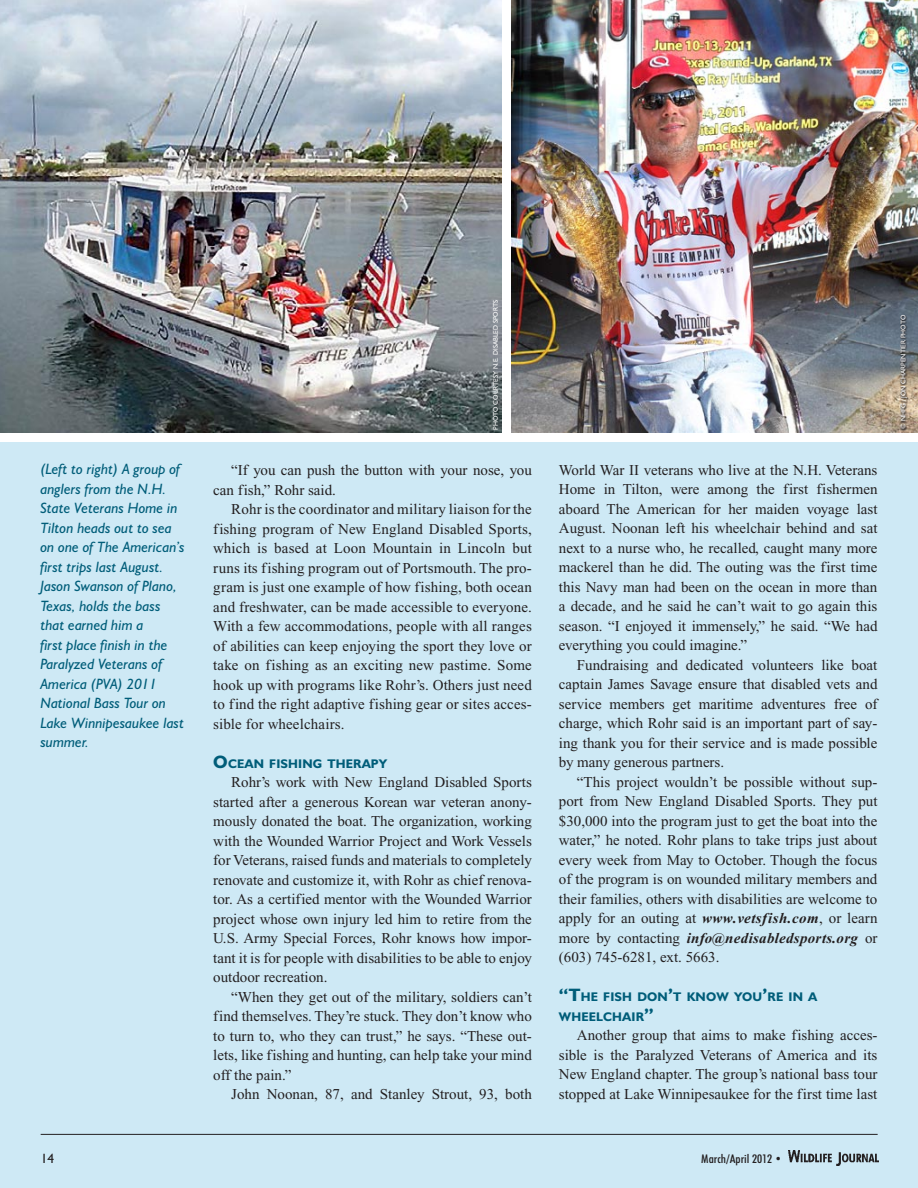
<style>
.page{position:relative;width:918px;height:1188px;background:#cee9f5}
.page>*{position:absolute;margin:0;border:0;box-sizing:border-box;transform-origin:0 0}
.Body_Text{font:15px/19.5px "Times New Roman";color:#231f20;text-align:justify}
.Body_Caption{font:italic 15px/19.5px "Humanist 521 BT";color:#005d79}
.t1{font:13.5px "Humanist 521 BT";color:#231f20}
.Body_Subhead{font:700 12.6px/19.5px "Humanist 521 BT";letter-spacing:.015em;color:#005d79}
.t2{font:500 condensed 12px "Futura BT";color:#231f20;scale:1.1 1}
.PHOTO_CREDIT{font:6.75px "Humanist 521 BT";color:#fff}
.s1{font-size:18px}
.s2{font-weight:700;font-style:italic}
.s3{font-family:"Formal 436 BT";font-weight:400;font-stretch:normal}
</style>
<div class="page">
<div style="left:0;top:0;width:918px;height:442px;background:#fff"></div>
<img style="left:0;top:0;width:501px;height:433px">
<img style="left:512px;top:0;width:406px;height:433px">
<hr style="left:41px;top:1134px;width:837px;height:1px;background:#231f20">
<img style="left:789px;top:1150px;width:90px;height:16px">
<div style="left:900px;top:315px;width:10px;height:116px;background:#231f20;opacity:.9"></div>
<p class="Body_Caption" style="left:40px;top:459px;width:146px">(Left to right) A group of anglers from the N.H.<br>State Veterans Home in<br>Tilton heads out to sea on one of The American’s first trips last August.</p>
<p class="Body_Caption" style="left:40px;top:576px;width:145px">Jason Swanson of Plano,<br>Texas, holds the bass that earned him a<br>first place finish in the<br>Paralyzed Veterans of<br>America (PVA) 2011<br>National Bass Tour on<br>Lake Winnipesaukee last summer.</p>
<p class="PHOTO_CREDIT" style="left:491px;top:430px;width:131px;rotate:-90deg">photo Courtesy N.E. Disabled Sports</p>
<p class="Body_Text" style="left:213px;top:460px;width:320px;text-indent:18px">“If you can push the button with your nose, you can fish,” Rohr said.</p>
<p class="Body_Text" style="left:213px;top:499px;width:320px;text-indent:18px">Rohr is the coordinator and military liaison for the fishing program of New England Disabled Sports, which is based at Loon Mountain in Lincoln but runs its fishing program out of Portsmouth. The pro&shy;gram is just one example of how fishing, both ocean and freshwater, can be made accessible to everyone.<br>With a few accommodations, people with all ranges of abilities can keep enjoying the sport they love or take on fishing as an exciting new pastime. Some hook up with programs like Rohr’s. Others just need to find the right adaptive fishing gear or sites acces&shy;sible for wheelchairs.</p>
<p class="Body_Subhead" style="left:213px;top:753px;width:176px"><span class="s1">O</span>CEAN FISHING THERAPY</p>
<p class="Body_Text" style="left:213px;top:772px;width:320px;text-indent:18px">Rohr’s work with New England Disabled Sports started after a generous Korean war veteran anony&shy;mously donated the boat. The organization, working with the Wounded Warrior Project and Work Vessels for Veterans, raised funds and materials to completely renovate and customize it, with Rohr as chief renova&shy;tor. As a certified mentor with the Wounded Warrior project whose own injury led him to retire from the U.S. Army Special Forces, Rohr knows how impor&shy;tant it is for people with disabilities to be able to enjoy outdoor recreation.</p>
<p class="Body_Text" style="left:213px;top:987px;width:320px;text-indent:18px">“When they get out of the military, soldiers can’t find themselves. They’re stuck. They don’t know who to turn to, who they can trust,” he says. “These out&shy;lets, like fishing and hunting, can help take your mind off the pain.”</p>
<p class="Body_Text" style="left:231px;top:1084px;width:302px">John Noonan, 87, and Stanley Strout, 93, both</p>
<p class="Body_Text" style="left:559px;top:460px;width:320px">World War II veterans who live at the N.H. Veterans Home in Tilton, were among the first fishermen aboard The American for her maiden voyage last August. Noonan left his wheelchair behind and sat next to a nurse who, he recalled, caught many more mackerel than he did. The outing was the first time this Navy man had been on the ocean in more than a decade, and he said he can’t wait to go again this season. “I enjoyed it immensely,” he said. “We had everything you could imagine.”</p>
<p class="Body_Text" style="left:559px;top:655px;width:320px;text-indent:18px">Fundraising and dedicated volunteers like boat captain James Savage ensure that disabled vets and service members get maritime adventures free of charge, which Rohr said is an important part of say&shy;ing thank you for their service and is made possible by many generous partners.</p>
<p class="Body_Text" style="left:559px;top:772px;width:320px;text-indent:18px">“This project wouldn’t be possible without sup&shy;port from New England Disabled Sports. They put $30,000 into the program just to get the boat into the water,” he noted. Rohr plans to take trips just about every week from May to October. Though the focus of the program is on wounded military members and their families, others with disabilities are welcome to apply for an outing at <span class="s2">www.vetsfish.com</span>, or learn more by contacting <span class="s2">info@nedisabledsports.org</span> or (603) 745-6281, ext. 5663.</p>
<p class="Body_Subhead" style="left:559px;top:987px;width:260px"><span class="s1">“T</span>HE FISH DON<span class="s1">’</span>T KNOW YOU<span class="s1">’</span>RE IN A<br>WHEELCHAIR<span class="s1">”</span></p>
<p class="Body_Text" style="left:559px;top:1025px;width:320px;text-indent:18px">Another group that aims to make fishing acces&shy;sible is the Paralyzed Veterans of America and its New England chapter. The group’s national bass tour stopped at Lake Winnipesaukee for the first time last</p>
<p class="t1" style="left:41px;top:1150px;width:15px">14</p>
<p class="t2" style="left:701px;top:1151px;width:75px">March/April 2012 <span class="s3">•</span></p>
<p class="PHOTO_CREDIT" style="left:899px;top:429px;width:115px;rotate:-90deg">© n hfg / jon charpentier photo</p>
</div>
